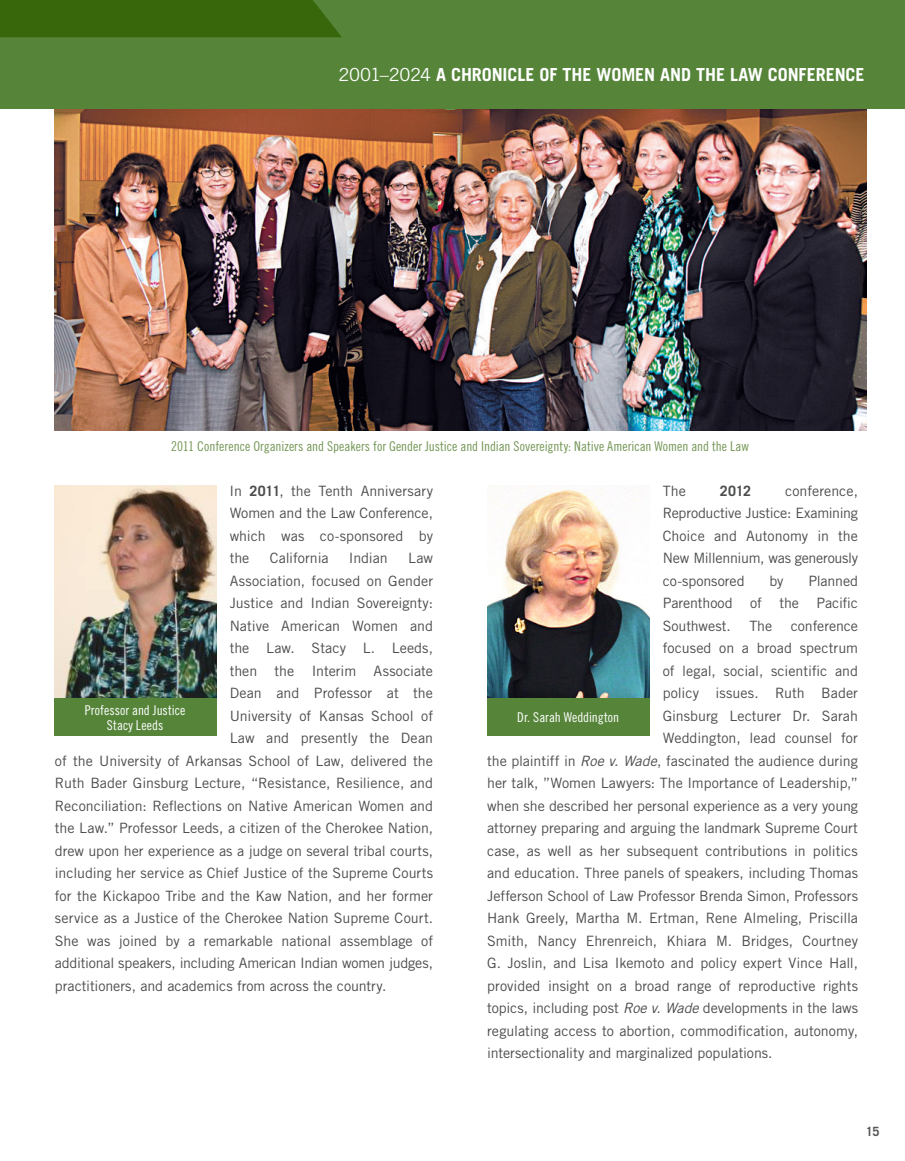
<style>
.page{position:relative;width:905px;height:1161px;background:#fff}
.page>*{position:absolute;margin:0;border:0;box-sizing:border-box;transform-origin:0 0}
.Running_Header{font:700 18px "Trade Gothic LT Std";letter-spacing:-.005em;color:#fff}
.Body_Copy{font:14.25px/22.5px "Trade Gothic LT Std";color:#4b4c4d;text-align:justify}
.Body_Copy-2{font:700 14.25px "Trade Gothic LT Std";color:#4b4c4d}
.Caption_Green{font:13.5px "Trade Gothic LT Std Cn 18";color:#749655}
.Caption_White{font:13.5px/15px "Trade Gothic LT Std Cn 18";letter-spacing:.005em;color:#fff;text-align:center}
.Body_Copy-3{font:700 12.75px "Trade Gothic LT Std";color:#57585a}
.s1{font-weight:400}
.s2{font-weight:700}
.s3{font-style:italic}
</style>
<div class="page">
<img style="left:54px;top:109px;width:812px;height:322px">
<div style="left:0;top:0;width:904px;height:109px;background:#56853a"></div>
<div style="left:0;top:0;width:342px;height:37px;background:#37660b"></div>
<img style="left:487px;top:485px;width:162px;height:214px">
<div style="left:487px;top:699px;width:162px;height:37px;background:#56853a"></div>
<img style="left:54px;top:485px;width:162px;height:214px">
<div style="left:54px;top:699px;width:162px;height:37px;background:#56853a"></div>
<p class="Running_Header" style="left:338px;top:64px;width:527px"><span class="s1">2001–2024</span> A CHRONICLE OF THE WOMEN AND THE LAW CONFERENCE</p>
<p class="Caption_Green" style="left:171px;top:438px;width:579px">2011 Conference Organizers and Speakers for Gender Justice and Indian Sovereignty: Native American Women and the Law</p>
<p class="Body_Copy" style="left:230px;top:479px;width:205px">In <span class="s2">2011</span>, the Tenth Anniversary Women and the Law Conference, which was co-sponsored by the</p>
<p class="Body_Copy" style="left:270px;top:547px;width:60px">California</p>
<p class="Body_Copy" style="left:349px;top:547px;width:40px">Indian</p>
<p class="Body_Copy" style="left:408px;top:547px;width:26px">Law</p>
<p class="Body_Copy" style="left:230px;top:569px;width:205px">Association, focused on Gender</p>
<p class="Body_Copy" style="left:230px;top:592px;width:205px">Justice and Indian Sovereignty:</p>
<p class="Body_Copy" style="left:230px;top:614px;width:205px">Native American Women and</p>
<p class="Body_Copy" style="left:230px;top:637px;width:205px">the Law. Stacy L. Leeds,</p>
<p class="Body_Copy" style="left:230px;top:659px;width:205px">then the Interim Associate</p>
<p class="Body_Copy" style="left:230px;top:682px;width:205px">Dean and Professor at the</p>
<p class="Body_Copy" style="left:230px;top:704px;width:205px">University of Kansas School of</p>
<p class="Body_Copy" style="left:230px;top:727px;width:205px">Law and presently the Dean</p>
<p class="Body_Copy" style="left:55px;top:749px;width:379px">of the University of Arkansas School of Law, delivered the</p>
<p class="Body_Copy" style="left:55px;top:772px;width:379px">Ruth Bader Ginsburg Lecture, “Resistance, Resilience, and</p>
<p class="Body_Copy" style="left:55px;top:794px;width:379px">Reconciliation: Reflections on Native American Women and</p>
<p class="Body_Copy" style="left:55px;top:817px;width:380px">the Law.” Professor Leeds, a citizen of the Cherokee Nation,</p>
<p class="Body_Copy" style="left:55px;top:839px;width:380px">drew upon her experience as a judge on several tribal courts,</p>
<p class="Body_Copy" style="left:55px;top:862px;width:380px">including her service as Chief Justice of the Supreme Courts</p>
<p class="Body_Copy" style="left:55px;top:884px;width:379px">for the Kickapoo Tribe and the Kaw Nation, and her former</p>
<p class="Body_Copy" style="left:55px;top:907px;width:380px">service as a Justice of the Cherokee Nation Supreme Court.</p>
<p class="Body_Copy" style="left:55px;top:929px;width:379px">She was joined by a remarkable national assemblage of</p>
<p class="Body_Copy" style="left:55px;top:952px;width:380px">additional speakers, including American Indian women judges,</p>
<p class="Body_Copy" style="left:55px;top:974px;width:333px">practitioners, and academics from across the country.</p>
<p class="Caption_White" style="left:85px;top:702px;width:102px">Professor and Justice<br>Stacy Leeds</p>
<p class="Body_Copy" style="left:662px;top:479px;width:25px">The</p>
<p class="Body_Copy-2" style="left:719px;top:482px;width:33px">2012</p>
<p class="Body_Copy" style="left:662px;top:479px;width:197px;text-indent:122px">conference, Reproductive Justice: Examining Choice and Autonomy in the New Millennium, was generously co-sponsored</p>
<p class="Body_Copy" style="left:662px;top:569px;width:197px;text-indent:146px">Planned Parenthood of the Pacific Southwest.</p>
<p class="Body_Copy" style="left:769px;top:569px;width:16px">by</p>
<p class="Body_Copy" style="left:749px;top:614px;width:24px">The</p>
<p class="Body_Copy" style="left:790px;top:614px;width:69px">conference</p>
<p class="Body_Copy" style="left:662px;top:637px;width:197px">focused on a broad spectrum</p>
<p class="Body_Copy" style="left:662px;top:659px;width:197px">of legal, social, scientific and</p>
<p class="Body_Copy" style="left:662px;top:682px;width:197px">policy issues. Ruth Bader</p>
<p class="Body_Copy" style="left:662px;top:704px;width:197px">Ginsburg Lecturer Dr. Sarah</p>
<p class="Body_Copy" style="left:662px;top:727px;width:197px">Weddington, lead counsel for</p>
<p class="Body_Copy" style="left:487px;top:749px;width:372px">the plaintiff in <span class="s3">Roe v. Wade</span>, fascinated the audience during</p>
<p class="Body_Copy" style="left:487px;top:772px;width:372px">her talk, ”Women Lawyers: The Importance of Leadership,”</p>
<p class="Body_Copy" style="left:487px;top:794px;width:372px">when she described her personal experience as a very young</p>
<p class="Body_Copy" style="left:487px;top:817px;width:372px">attorney preparing and arguing the landmark Supreme Court</p>
<p class="Body_Copy" style="left:487px;top:839px;width:372px">case, as well as her subsequent contributions in politics</p>
<p class="Body_Copy" style="left:487px;top:862px;width:372px">and education. Three panels of speakers, including Thomas</p>
<p class="Body_Copy" style="left:487px;top:884px;width:372px">Jefferson School of Law Professor Brenda Simon, Professors</p>
<p class="Body_Copy" style="left:487px;top:907px;width:372px">Hank Greely, Martha M. Ertman, Rene Almeling, Priscilla</p>
<p class="Body_Copy" style="left:487px;top:929px;width:372px">Smith, Nancy Ehrenreich, Khiara M. Bridges, Courtney</p>
<p class="Body_Copy" style="left:487px;top:952px;width:372px">G. Joslin, and Lisa Ikemoto and policy expert Vince Hall,</p>
<p class="Body_Copy" style="left:487px;top:974px;width:372px">provided insight on a broad range of reproductive rights</p>
<p class="Body_Copy" style="left:487px;top:997px;width:372px">topics, including post <span class="s3">Roe v. Wade</span> developments in the laws</p>
<p class="Body_Copy" style="left:487px;top:1019px;width:372px">regulating access to abortion, commodification, autonomy,</p>
<p class="Body_Copy" style="left:487px;top:1042px;width:287px">intersectionality and marginalized populations.</p>
<p class="Caption_White" style="left:517px;top:710px;width:103px">Dr. Sarah Weddington</p>
<p class="Body_Copy-3" style="left:865px;top:1123px;width:15px">15</p>
</div>
